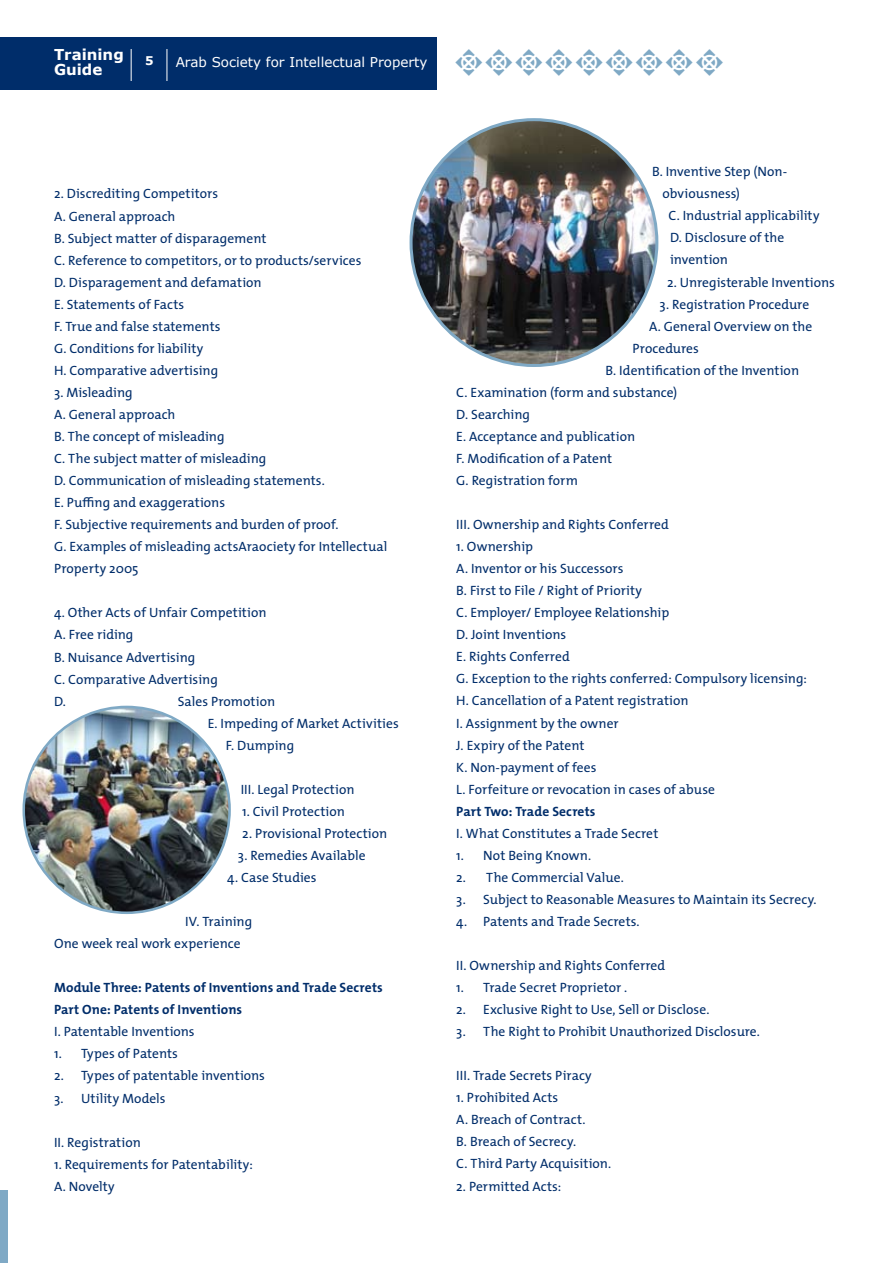
<style>
.page{position:relative;width:893px;height:1263px;background:#fff}
.page>*{position:absolute;margin:0;border:0;box-sizing:border-box;transform-origin:0 0}
.t1{font:37.5px "Type Embellishments One Let Plain";letter-spacing:-.005em;color:#7fa9c5}
.t2{font:700 15px "Verdana";color:#fff}
.t3{font:13.5px/22px "The Mix 5";color:#002d6a}
.t4{font:700 13.5px/22px "The Mix 7";letter-spacing:.005em;color:#002d6a}
.t5{font:13.5px "Verdana";color:#fff}
.t6{font:700 12px "Verdana";color:#fff}
</style>
<div class="page">
<div style="left:0;top:1191px;width:8px;height:72px;background:#7fa9c5"></div>
<div style="left:0;top:38px;width:437px;height:52px;background:#002d6a"></div>
<hr style="left:131px;top:49px;width:1px;height:32px;background:#fff">
<hr style="left:167px;top:49px;width:1px;height:32px;background:#fff">
<img style="left:411px;top:120px;width:246px;height:245px;border-radius:123px">
<img style="left:24px;top:707px;width:206px;height:206px;border-radius:103px">
<p class="t2" style="left:54px;top:45px;width:71px">Training</p>
<h1 class="t1" style="left:454px;top:48px;width:272px">ttttttttt</h1>
<p class="t6" style="left:145px;top:53px;width:10px">5</p>
<p class="t5" style="left:176px;top:54px;width:253px">Arab Society for Intellectual Property</p>
<p class="t2" style="left:54px;top:60px;width:50px">Guide</p>
<p class="t3" style="left:54px;top:182px;width:309px">2. Discrediting Competitors<br>A. General approach<br>.B Subject matter of disparagement<br>C. Reference to competitors, or to products/services<br>D. Disparagement and defamation<br>.E Statements of Facts<br>.F True and false statements<br>G. Conditions for liability<br>H. Comparative advertising</p>
<p class="t3" style="left:54px;top:381px;width:335px">3. Misleading<br>A. General approach<br>.B The concept of misleading<br>C. The subject matter of misleading<br>D. Communication of misleading statements.<br>.E Puffing and exaggerations<br>.F Subjective requirements and burden of proof.<br>G. Examples of misleading actsAraociety for Intellectual<br>Property 2005</p>
<p class="t3" style="left:54px;top:601px;width:214px">4. Other Acts of Unfair Competition</p>
<p class="t3" style="left:54px;top:623px;width:81px">A. Free riding</p>
<p class="t3" style="left:54px;top:645px;width:143px">.B Nuisance Advertising</p>
<p class="t3" style="left:54px;top:667px;width:165px">C. Comparative Advertising</p>
<p class="t3" style="left:178px;top:690px;width:99px">Sales Promotion</p>
<p class="t3" style="left:54px;top:690px;width:13px">D.</p>
<p class="t3" style="left:226px;top:712px;width:175px;text-indent:-18px">.E Impeding of Market Activities .F Dumping</p>
<p class="t3" style="left:241px;top:778px;width:115px">III. Legal Protection</p>
<p class="t3" style="left:242px;top:800px;width:104px">1. Civil Protection</p>
<p class="t3" style="left:242px;top:822px;width:147px">2. Provisional Protection</p>
<p class="t3" style="left:238px;top:844px;width:129px">3. Remedies Available</p>
<p class="t3" style="left:227px;top:866px;width:91px">4. Case Studies</p>
<p class="t3" style="left:54px;top:910px;width:200px;text-indent:131px">IV. Training<br>One week real work experience</p>
<p class="t4" style="left:54px;top:976px;width:330px">Module Three: Patents of Inventions and Trade Secrets<br>Part One: Patents of Inventions</p>
<p class="t3" style="left:81px;top:1020px;width:115px;text-indent:-27px">.I Patentable Inventions<br>Types of Patents</p>
<p class="t3" style="left:54px;top:1042px;width:9px">1.</p>
<p class="t3" style="left:54px;top:1064px;width:11px">2.</p>
<p class="t3" style="left:81px;top:1064px;width:186px">Types of patentable inventions</p>
<p class="t3" style="left:81px;top:1086px;width:86px">Utility Models</p>
<p class="t3" style="left:54px;top:1086px;width:11px">3.</p>
<p class="t3" style="left:54px;top:1130px;width:88px">.I I Registration</p>
<p class="t3" style="left:54px;top:1153px;width:200px">1. Requirements for Patentability:<br>A. Novelty</p>
<p class="t3" style="left:652px;top:160px;width:137px">.B Inventive Step (Non-</p>
<p class="t3" style="left:668px;top:204px;width:152px">C. Industrial applicability<br>D. Disclosure of the invention</p>
<p class="t3" style="left:667px;top:270px;width:169px">2. Unregisterable Inventions</p>
<p class="t3" style="left:659px;top:293px;width:151px">3. Registration Procedure</p>
<p class="t3" style="left:649px;top:315px;width:165px">A. General Overview on the</p>
<p class="t3" style="left:632px;top:337px;width:68px">Procedures</p>
<p class="t3" style="left:605px;top:359px;width:195px">.B Identification of the Invention</p>
<p class="t3" style="left:456px;top:381px;width:223px">C. Examination (form and substance(</p>
<p class="t3" style="left:456px;top:403px;width:75px">D. Searching</p>
<p class="t3" style="left:456px;top:425px;width:180px">.E Acceptance and publication</p>
<p class="t3" style="left:456px;top:447px;width:157px">.F Modification of a Patent</p>
<p class="t3" style="left:456px;top:469px;width:123px">G. Registration form</p>
<p class="t3" style="left:456px;top:513px;width:214px">III. Ownership and Rights Conferred</p>
<p class="t3" style="left:456px;top:535px;width:352px">1. Ownership<br>A. Inventor or his Successors<br>.B First to File / Right of Priority<br>C. Employer/ Employee Relationship<br>D. Joint Inventions<br>.E Rights Conferred<br>G. Exception to the rights conferred: Compulsory licensing:<br>H. Cancellation of a Patent registration<br>.I Assignment by the owner<br>.J Expiry of the Patent<br>K. Non-payment of fees<br>.L Forfeiture or revocation in cases of abuse</p>
<p class="t4" style="left:456px;top:800px;width:141px">Part Two: Trade Secrets</p>
<p class="t3" style="left:483px;top:822px;width:177px;text-indent:-27px">.I What Constitutes a Trade Secret<br>Not Being Known.</p>
<p class="t3" style="left:662px;top:182px;width:79px">obviousness(</p>
<p class="t3" style="left:456px;top:844px;width:9px">1.</p>
<p class="t3" style="left:456px;top:866px;width:11px">2.</p>
<p class="t3" style="left:456px;top:888px;width:11px">3.</p>
<p class="t3" style="left:486px;top:866px;width:139px">The Commercial Value.</p>
<p class="t3" style="left:483px;top:888px;width:335px">Subject to Reasonable Measures to Maintain its Secrecy.</p>
<p class="t3" style="left:483px;top:910px;width:158px">Patents and Trade Secrets.</p>
<p class="t3" style="left:456px;top:910px;width:12px">4.</p>
<p class="t3" style="left:483px;top:954px;width:184px;text-indent:-27px">.I I Ownership and Rights Conferred<br>Trade Secret Proprietor .</p>
<p class="t3" style="left:456px;top:976px;width:9px">1.</p>
<p class="t3" style="left:456px;top:998px;width:11px">2.</p>
<p class="t3" style="left:483px;top:998px;width:228px">Exclusive Right to Use, Sell or Disclose.</p>
<p class="t3" style="left:483px;top:1020px;width:278px">The Right to Prohibit Unauthorized Disclosure.</p>
<p class="t3" style="left:456px;top:1020px;width:11px">3.</p>
<p class="t3" style="left:456px;top:1064px;width:137px">III. Trade Secrets Piracy</p>
<p class="t3" style="left:456px;top:1086px;width:156px">1. Prohibited Acts<br>A. Breach of Contract.<br>.B Breach of Secrecy.<br>C. Third Party Acquisition.</p>
<p class="t3" style="left:456px;top:1174px;width:107px">2. Permitted Acts:</p>
</div>
